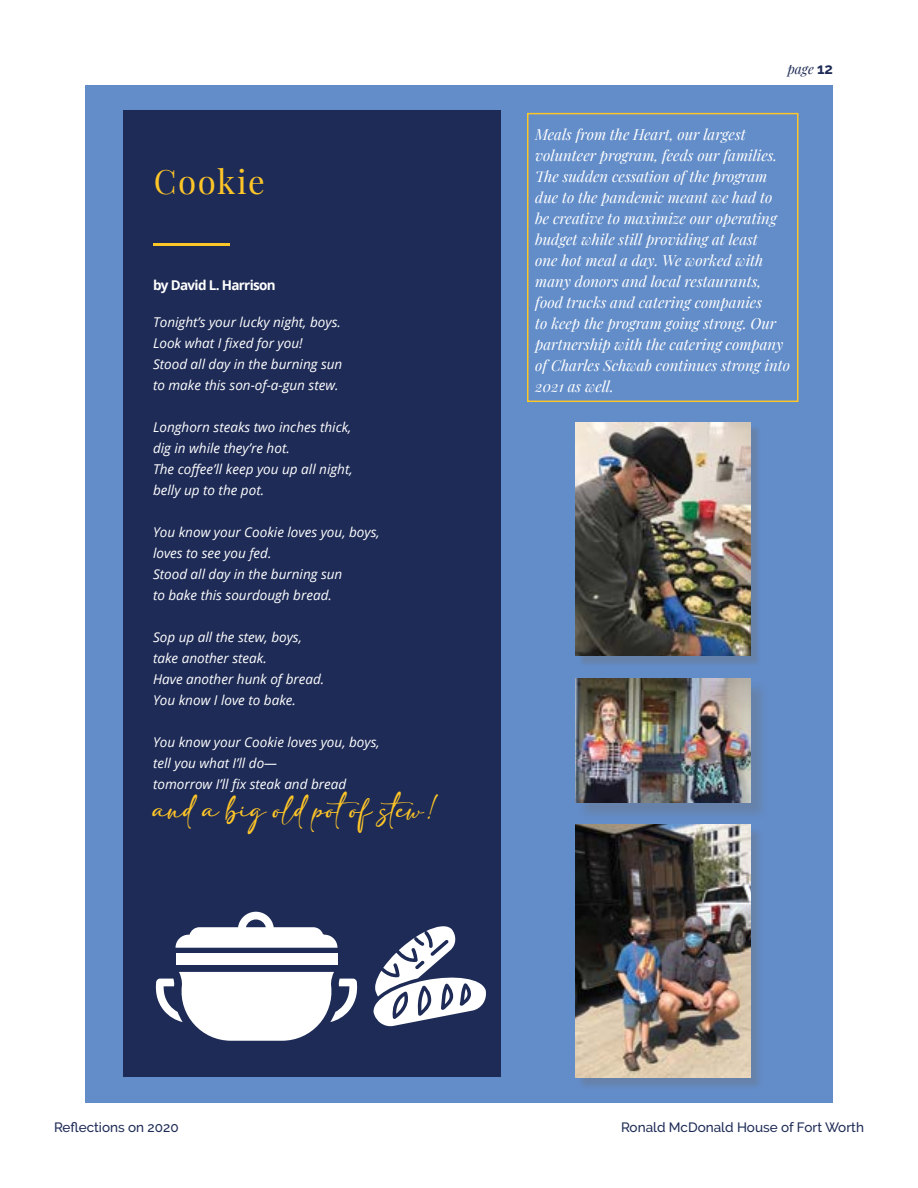
<style>
.page{position:relative;width:918px;height:1188px;background:#fff}
.page>*{position:absolute;margin:0;border:0;box-sizing:border-box;transform-origin:0 0}
.t1{font:33px "Playfair Display";letter-spacing:.05em;color:#ffc628}
.t2{font:21px "adelia";color:#ffc628}
.t3{font:italic 15px/21px "Playfair Display";color:#fff}
.t4{font:italic 13.5px/21px "Open Sans";color:#fff}
.t5{font:500 13.5px "Raleway";color:#1e2b56}
.t6{font:700 13.5px "Open Sans";letter-spacing:-.05em;color:#fff}
.t7{font:italic 13.5px "Playfair Display";color:#1e2b56}
.s1{font-family:"Raleway";font-weight:700;font-style:normal;font-size:15px}
</style>
<div class="page">
<div style="left:85px;top:85px;width:748px;height:1018px;background:#638dc9"></div>
<div style="left:123px;top:111px;width:377px;height:966px;background:#1e2b56"></div>
<hr style="left:153px;top:243px;width:77px;height:2px;background:#ffc628">
<div style="left:527px;top:113px;width:271px;height:289px;border:2px solid #ffc628"></div>
<div style="left:579px;top:426px;width:181px;height:240px;background:#6d6e71;opacity:.35"></div>
<img style="left:575px;top:423px;width:175px;height:233px">
<div style="left:577px;top:827px;width:186px;height:263px;background:#6d6e71;opacity:.35"></div>
<img style="left:575px;top:825px;width:175px;height:252px">
<div style="left:578px;top:681px;width:190px;height:141px;background:#6d6e71;opacity:.35"></div>
<img style="left:575px;top:678px;width:175px;height:125px">
<div style="left:176px;top:954px;width:161px;height:11px;background:#fff"></div>
<svg style="left:155px;top:972px;width:203px;height:69px"></svg>
<svg style="left:176px;top:912px;width:161px;height:36px"></svg>
<svg style="left:373px;top:926px;width:113px;height:101px"></svg>
<h1 class="t1" style="left:154px;top:156px;width:113px">Cookie</h1>
<p class="t6" style="left:153px;top:275px;width:124px">by David L. Harrison</p>
<p class="t4" style="left:153px;top:311px;width:191px">Tonight’s your lucky night, boys.<br>Look what I fixed for you!<br>Stood all day in the burning sun to make this son-of-a-gun stew.</p>
<p class="t4" style="left:153px;top:416px;width:201px">Longhorn steaks two inches thick, dig in while they’re hot.<br>The coffee’ll keep you up all night, belly up to the pot.</p>
<p class="t4" style="left:153px;top:522px;width:228px">You know your Cookie loves you, boys, loves to see you fed.<br>Stood all day in the burning sun<br>to bake this sourdough bread.</p>
<p class="t4" style="left:153px;top:627px;width:173px">Sop up all the stew, boys, take another steak.<br>Have another hunk of bread.<br>You know I love to bake.</p>
<p class="t4" style="left:153px;top:732px;width:228px">You know your Cookie loves you, boys, tell you what I’ll do—<br>tomorrow I’ll fix steak and bread</p>
<h2 class="t2" style="left:153px;top:798px;width:290px">and a big old potof stew!</h2>
<p class="t7" style="left:787px;top:58px;width:47px">page <span class="s1">12</span></p>
<p class="t3" style="left:535px;top:122px;width:256px">Meals from the Heart, our largest volunteer program, feeds our families.<br>The sudden cessation of the program due to the pandemic meant we had to be creative to maximize our operating budget while still providing at least<br>one hot meal a day. We worked with many donors and local restaurants, food trucks and catering companies<br>to keep the program going strong. Our partnership with the catering company of Charles Schwab continues strong into 2021 as well.</p>
<p class="t5" style="left:54px;top:1119px;width:126px">Reflections on 2020</p>
<p class="t5" style="left:621px;top:1119px;width:244px">Ronald McDonald House of Fort Worth</p>
</div>
